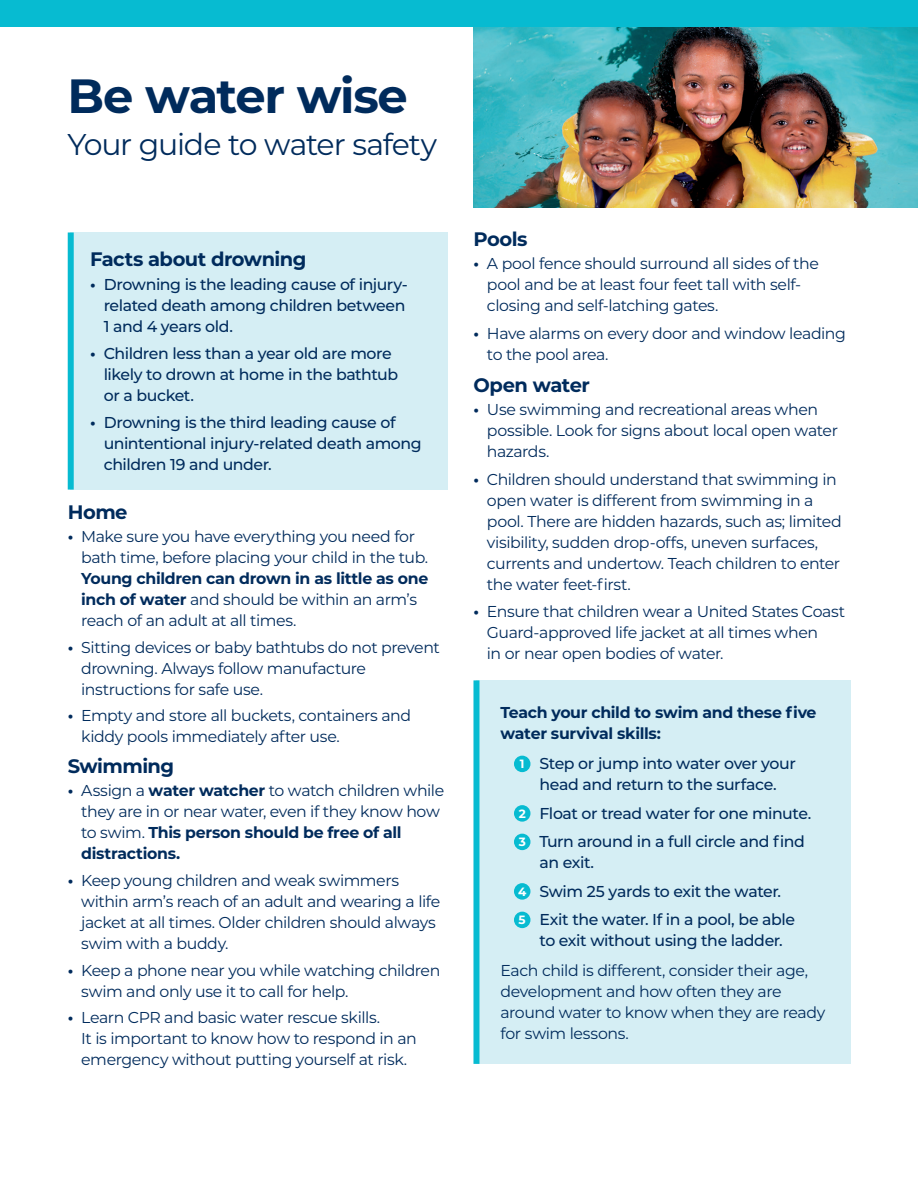
<style>
.page{position:relative;width:918px;height:1188px;background:#fff}
.page>*{position:absolute;margin:0;border:0;box-sizing:border-box;transform-origin:0 0}
.Heading{font:700 48px "Montserrat";letter-spacing:-.03em;color:#002b5c}
.NEW_SUB{font:30px "Montserrat";letter-spacing:-.04em;color:#002b5c}
.Subhead_-_No_Rule{font:700 19.5px "Montserrat";letter-spacing:-.03em;color:#002b5c}
.BULLET_in_BOX{font:15.75px/21px "Montserrat";letter-spacing:-.025em;color:#002b5c}
.Text{font:500 15.75px/21px "Montserrat";letter-spacing:-.025em;color:#002b5c}
.Bullet_1{font:700 15.75px/21px "Montserrat";letter-spacing:-.02em;color:#002b5c}
.Text-2{font:700 12px "Montserrat";color:#fff}
.s1{font-weight:700}
</style>
<div class="page">
<div style="left:71px;top:232px;width:377px;height:258px;background:#d5eef4"></div>
<div style="left:68px;top:232px;width:6px;height:258px;background:#07bbd1"></div>
<div style="left:476px;top:680px;width:375px;height:384px;background:#d5eef4"></div>
<div style="left:473px;top:680px;width:6px;height:384px;background:#07bbd1"></div>
<div style="left:514px;top:756px;width:16px;height:16px;background:#07bbd1;border-radius:50%"></div>
<div style="left:514px;top:805px;width:16px;height:17px;background:#07bbd1;border-radius:50%"></div>
<div style="left:514px;top:834px;width:16px;height:16px;background:#07bbd1;border-radius:50%"></div>
<div style="left:514px;top:883px;width:16px;height:17px;background:#07bbd1;border-radius:50%"></div>
<div style="left:514px;top:912px;width:16px;height:16px;background:#07bbd1;border-radius:50%"></div>
<div style="left:0;top:0;width:918px;height:27px;background:#07bbd1"></div>
<img style="left:473px;top:27px;width:445px;height:181px">
<p class="Heading" style="left:68px;top:61px;width:342px">Be water wise</p>
<p class="NEW_SUB" style="left:68px;top:124px;width:371px">Your guide to water safety</p>
<p class="Subhead_-_No_Rule" style="left:90px;top:245px;width:218px">Facts about drowning</p>
<p class="Text" style="left:104px;top:273px;width:306px;text-indent:-14px"><span class="s1">•</span> Drowning is the leading cause of injury&shy;related death among children between<br>1 and 4 years old.</p>
<p class="Text" style="left:104px;top:342px;width:296px;text-indent:-14px"><span class="s1">•</span> Children less than a year old are more likely to drown at home in the bathtub or a bucket.</p>
<p class="Text" style="left:104px;top:411px;width:320px;text-indent:-14px"><span class="s1">•</span> Drowning is the third leading cause of unintentional injury-related death among children 19 and under.</p>
<p class="Subhead_-_No_Rule" style="left:68px;top:498px;width:61px">Home</p>
<p class="BULLET_in_BOX" style="left:81px;top:525px;width:349px;text-indent:-14px"><span class="s1">•</span> Make sure you have everything you need for bath time, before placing your child in the tub.<br><span class="s1">Young children can drown in as little as one inch of water</span> and should be within an arm’s reach of an adult at all times.</p>
<p class="BULLET_in_BOX" style="left:81px;top:636px;width:360px;text-indent:-14px"><span class="s1">•</span> Sitting devices or baby bathtubs do not prevent drowning. Always follow manufacture instructions for safe use.</p>
<p class="BULLET_in_BOX" style="left:81px;top:705px;width:331px;text-indent:-14px"><span class="s1">•</span> Empty and store all buckets, containers and kiddy pools immediately after use.</p>
<p class="Subhead_-_No_Rule" style="left:68px;top:752px;width:108px">Swimming</p>
<p class="BULLET_in_BOX" style="left:81px;top:780px;width:364px;text-indent:-14px"><span class="s1">•</span> Assign a <span class="s1">water watcher</span> to watch children while they are in or near water, even if they know how to swim. <span class="s1">This person should be free of all distractions.</span></p>
<p class="BULLET_in_BOX" style="left:81px;top:869px;width:361px;text-indent:-14px"><span class="s1">•</span> Keep young children and weak swimmers within arm’s reach of an adult and wearing a life jacket at all times. Older children should always swim with a buddy.</p>
<p class="BULLET_in_BOX" style="left:81px;top:959px;width:361px;text-indent:-14px"><span class="s1">•</span> Keep a phone near you while watching children swim and only use it to call for help.</p>
<p class="BULLET_in_BOX" style="left:81px;top:1007px;width:337px;text-indent:-14px"><span class="s1">•</span> Learn CPR and basic water rescue skills.<br>It is important to know how to respond in an emergency without putting yourself at risk.</p>
<p class="Subhead_-_No_Rule" style="left:473px;top:225px;width:56px">Pools</p>
<p class="BULLET_in_BOX" style="left:487px;top:253px;width:333px;text-indent:-14px"><span class="s1">•</span> A pool fence should surround all sides of the pool and be at least four feet tall with self&shy;closing and self-latching gates.</p>
<p class="BULLET_in_BOX" style="left:487px;top:323px;width:360px;text-indent:-14px"><span class="s1">•</span> Have alarms on every door and window leading to the pool area.</p>
<p class="Subhead_-_No_Rule" style="left:473px;top:371px;width:118px">Open water</p>
<p class="BULLET_in_BOX" style="left:487px;top:398px;width:353px;text-indent:-14px"><span class="s1">•</span> Use swimming and recreational areas when possible. Look for signs about local open water hazards.</p>
<p class="BULLET_in_BOX" style="left:487px;top:468px;width:356px;text-indent:-14px"><span class="s1">•</span> Children should understand that swimming in open water is different from swimming in a pool. There are hidden hazards, such as; limited visibility, sudden drop-offs, uneven surfaces, currents and undertow. Teach children to enter the water feet-first.</p>
<p class="BULLET_in_BOX" style="left:487px;top:601px;width:360px;text-indent:-14px"><span class="s1">•</span> Ensure that children wear a United States Coast<br>Guard-approved life jacket at all times when<br>in or near open bodies of water.</p>
<p class="Bullet_1" style="left:500px;top:701px;width:318px">Teach your child to swim and these five water survival skills:</p>
<p class="Text-2" style="left:520px;top:755px;width:6px">1</p>
<p class="Text" style="left:539px;top:752px;width:258px">Step or jump into water over your head and return to the surface.</p>
<p class="Text-2" style="left:519px;top:805px;width:9px">2</p>
<p class="Text" style="left:539px;top:802px;width:273px">Float or tread water for one minute.</p>
<p class="Text-2" style="left:519px;top:833px;width:9px">3</p>
<p class="Text" style="left:539px;top:830px;width:267px">Turn around in a full circle and find an exit.</p>
<p class="Text-2" style="left:518px;top:883px;width:10px">4</p>
<p class="Text" style="left:539px;top:880px;width:243px">Swim 25 yards to exit the water.</p>
<p class="Text-2" style="left:519px;top:911px;width:9px">5</p>
<p class="Text" style="left:539px;top:908px;width:257px">Exit the water. If in a pool, be able to exit without using the ladder.</p>
<p class="BULLET_in_BOX" style="left:500px;top:960px;width:326px">Each child is different, consider their age, development and how often they are around water to know when they are ready for swim lessons.</p>
</div>
